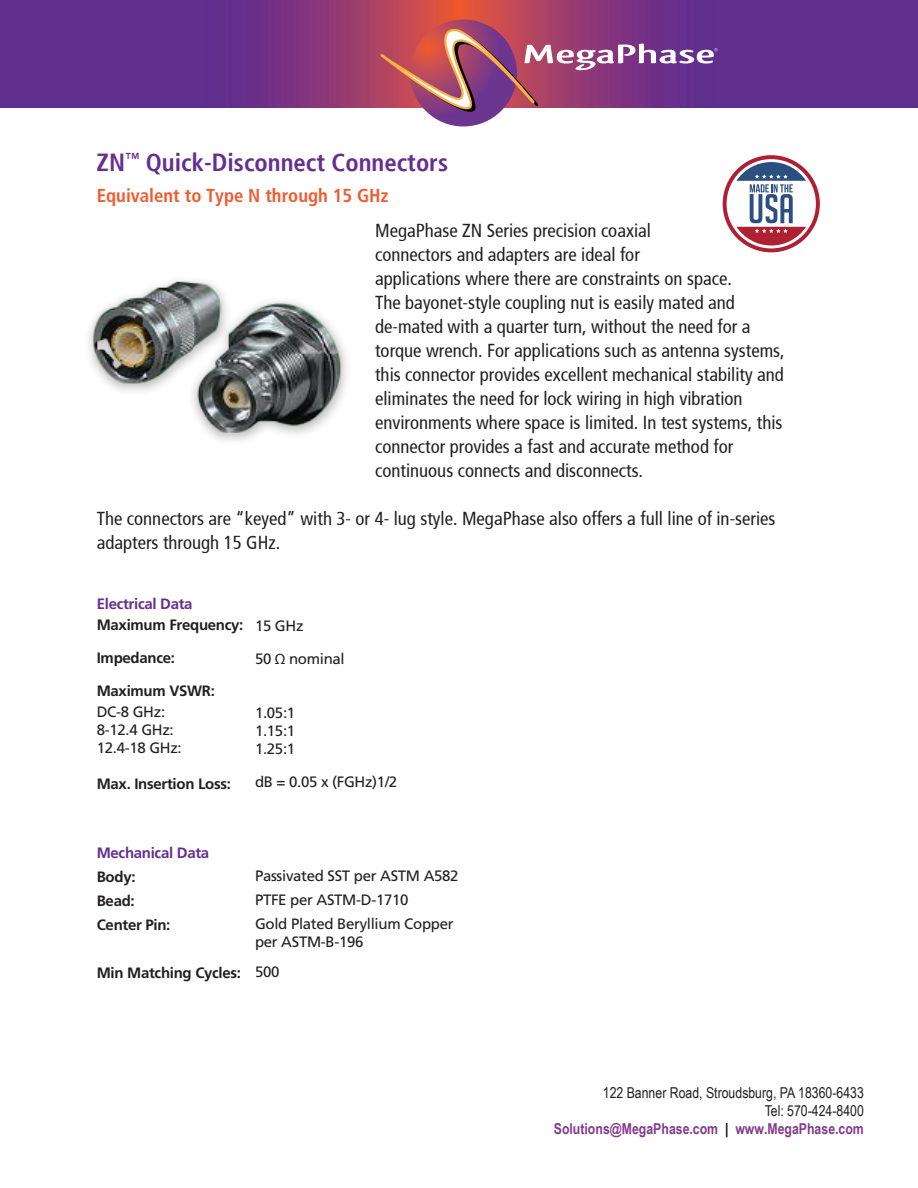
<style>
.page{position:relative;width:918px;height:1188px;background:#fff}
.page>*{position:absolute;margin:0;border:0;box-sizing:border-box;transform-origin:0 0}
.t1{font:700 condensed 24.75px "Frutiger";color:#662f8f}
.t2{font:condensed 18.75px/24px "Frutiger";color:#211e1e}
.t3{font:700 condensed 18.75px "Frutiger LT Std";color:#f15b32}
.t4{font:15px/18px "Frutiger";letter-spacing:-.02em;color:#231f20}
.t5{font:15px/18px "Arial Narrow";color:#211e1e;text-align:right}
.t6{font:700 15px/24px "Frutiger";letter-spacing:-.02em;color:#231f20}
.t7{font:700 15px "Frutiger";letter-spacing:-.02em;color:#652e8d}
.s1{font-family:"Myriad Pro"}
.s2{font-weight:700;color:#833b8b}
.s3{font-weight:700;color:#050504}
</style>
<div class="page">
<div style="left:0;top:0;width:918px;height:107px;background:#612f8e"></div>
<img style="left:256px;top:0;width:407px;height:107px">
<svg style="left:410px;top:20px;width:107px;height:106px"></svg>
<svg style="left:380px;top:26px;width:338px;height:95px"></svg>
<svg style="left:723px;top:155px;width:97px;height:97px"></svg>
<img style="left:88px;top:280px;width:259px;height:161px">
<h1 class="t1" style="left:97px;top:148px;width:353px">ZN<sup>™</sup> Quick-Disconnect Connectors</h1>
<p class="t3" style="left:97px;top:184px;width:293px">Equivalent to Type N through 15 GHz</p>
<p class="t2" style="left:375px;top:218px;width:411px">MegaPhase ZN Series precision coaxial<br>connectors and adapters are ideal for<br>applications where there are constraints on space.<br>The bayonet-style coupling nut is easily mated and de-mated with a quarter turn, without the need for a torque wrench. For applications such as antenna systems, this connector provides excellent mechanical stability and eliminates the need for lock wiring in high vibration environments where space is limited. In test systems, this connector provides a fast and accurate method for continuous connects and disconnects.</p>
<p class="t2" style="left:97px;top:507px;width:680px">The connectors are “keyed” with 3- or 4- lug style. MegaPhase also offers a full line of in-series adapters through 15 GHz.</p>
<p class="t7" style="left:97px;top:595px;width:97px">Electrical Data</p>
<p class="t6" style="left:97px;top:612px;width:148px">Maximum Frequency:</p>
<p class="t6" style="left:97px;top:645px;width:80px">Impedance:</p>
<p class="t6" style="left:97px;top:678px;width:120px">Maximum VSWR:</p>
<p class="t4" style="left:97px;top:702px;width:87px">DC-8 GHz:<br>8-12.4 GHz:<br>12.4-18 GHz:</p>
<p class="t6" style="left:97px;top:771px;width:136px">Max. Insertion Loss:</p>
<p class="t4" style="left:255px;top:616px;width:50px">15 GHz</p>
<p class="t4" style="left:255px;top:649px;width:91px">50 <span class="s1">Ω</span> nominal</p>
<p class="t4" style="left:255px;top:703px;width:42px;text-align:justify">1.05:1<br>1.15:1<br>1.25:1</p>
<p class="t4" style="left:255px;top:772px;width:144px">dB = 0.05 x (FGHz)1/2</p>
<p class="t7" style="left:97px;top:844px;width:114px">Mechanical Data</p>
<p class="t6" style="left:97px;top:864px;width:75px">Body:<br>Bead:<br>Center Pin:</p>
<p class="t6" style="left:97px;top:960px;width:146px">Min Matching Cycles:</p>
<p class="t4" style="left:255px;top:864px;width:205px;line-height:24px">Passivated SST per ASTM A582<br>PTFE per ASTM-D-1710<br>Gold Plated Beryllium Copper</p>
<p class="t4" style="left:255px;top:927px;width:110px;line-height:30px">per ASTM-B-196<br>500</p>
<p class="t5" style="left:554px;top:1083px;width:312px">122 Banner Road, Stroudsburg, PA 18360-6433<br>Tel: 570-424-8400<br><span class="s2">Solutions@MegaPhase.com</span> <span class="s3">|</span> <span class="s2">www.MegaPhase.com</span></p>
</div>
